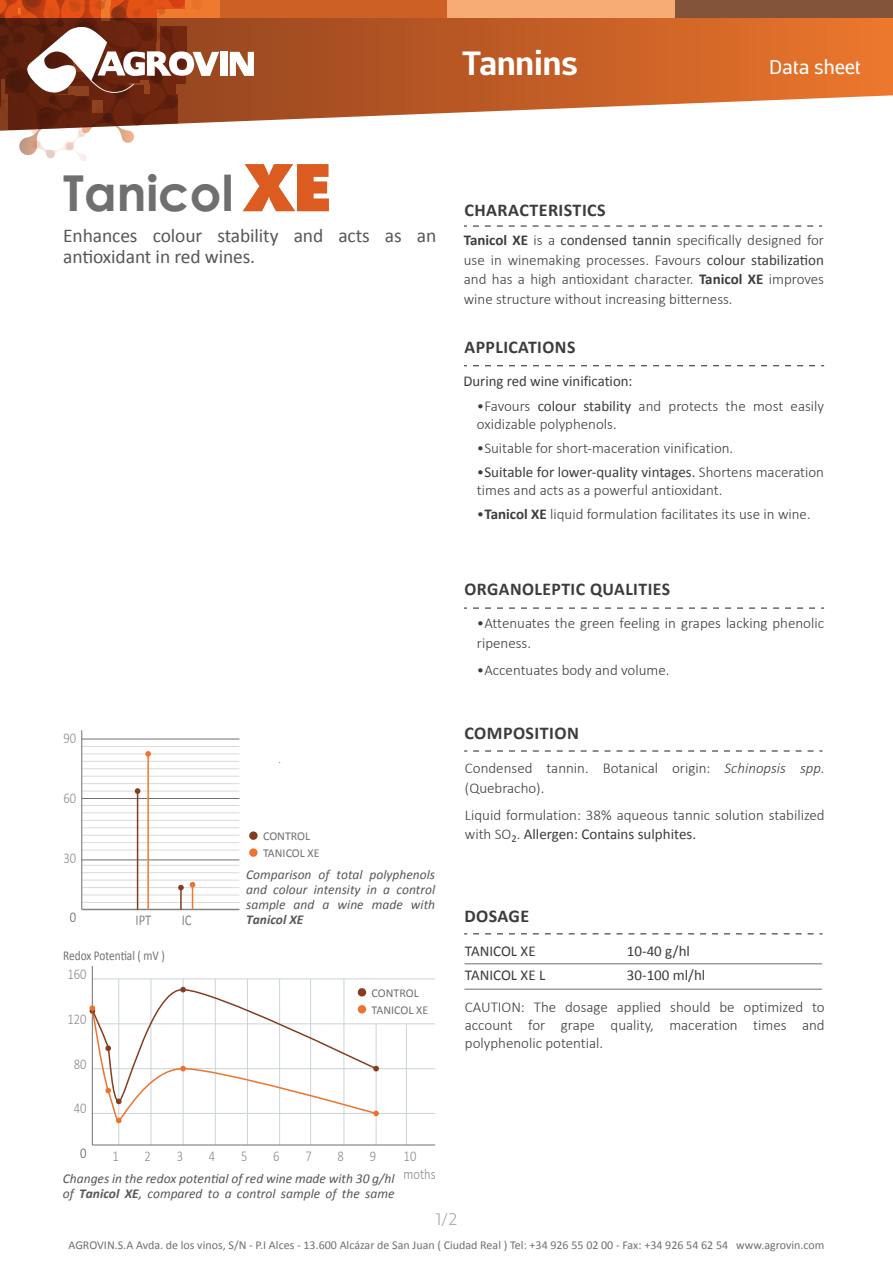
<style>
.page{position:relative;width:893px;height:1263px;background:#fff}
.page>*{position:absolute;margin:0;border:0;box-sizing:border-box;transform-origin:0 0}
.t1{font:700 49.5px "Century Gothic";color:#706f6f}
.t2{font:700 33px "Centuma";letter-spacing:-.005em;color:#fff}
.t3{font:19.5px/21px "Calibri";letter-spacing:-.005em;color:#575756}
.t4{font:19.5px "Centuma";letter-spacing:-.01em;color:#fff}
.t5{font:700 18px "Calibri";letter-spacing:.025em;color:#3c3c3b}
.t6{font:300 16.5px "Centuma";color:#9d9d9c}
.t7{font:300 15px/19.5px "Calibri";color:#3c3c3b}
.t8{font:15px "Calibri";color:#3c3c3b}
.t9{font:300 15px/18px "Calibri";color:#878787;scale:.84 1}
.t10{font:15px "Calibri";color:#878787;scale:.84 1}
.t11{font:300 15px "Calibri";color:#575756;scale:.84 1}
.t12{font:italic 13.5px/15px "Calibri";color:#575756;text-align:justify}
.t13{font:13.5px "Calibri";color:#706f6f;scale:.84 1}
.t14{font:italic 700 13.5px "Calibri";color:#575756}
.t15{font:12px/16.5px "Calibri";color:#706f6f}
.s1{font-family:"Futura BT";font-weight:900;font-size:66px;color:#db5b20}
.s2{font-weight:700}
.s3{font-weight:400}
.s4{font-style:italic}
</style>
<div class="page">
<svg style="left:219px;top:18px;width:674px;height:104px;background:#ca7242"></svg>
<div style="left:675px;top:0;width:218px;height:18px;background:#84543a"></div>
<div style="left:447px;top:0;width:228px;height:18px;background:#f7ac75"></div>
<div style="left:219px;top:0;width:228px;height:18px;background:#cd6125"></div>
<svg style="left:473px;top:226px;width:349px;height:1px"></svg>
<svg style="left:473px;top:365px;width:351px;height:1px"></svg>
<svg style="left:230px;top:52px;width:24px;height:24px"></svg>
<div style="left:220px;top:52px;width:7px;height:24px;background:#fff"></div>
<svg style="left:0;top:0;width:219px;height:161px"></svg>
<svg style="left:473px;top:608px;width:351px;height:1px"></svg>
<svg style="left:473px;top:751px;width:349px;height:1px"></svg>
<svg style="left:473px;top:933px;width:349px;height:1px"></svg>
<hr style="left:92px;top:978px;width:343px;height:1px;background:#cad4d8">
<hr style="left:92px;top:1023px;width:343px;height:1px;background:#cad4d8">
<hr style="left:92px;top:1068px;width:343px;height:1px;background:#cad4d8">
<hr style="left:92px;top:1113px;width:343px;height:1px;background:#cad4d8">
<hr style="left:92px;top:966px;width:1px;height:179px;background:#706f6f">
<hr style="left:118px;top:979px;width:1px;height:166px;background:#cad4d8">
<hr style="left:151px;top:979px;width:1px;height:166px;background:#cad4d8">
<hr style="left:183px;top:979px;width:1px;height:166px;background:#cad4d8">
<hr style="left:215px;top:979px;width:1px;height:166px;background:#cad4d8">
<hr style="left:247px;top:979px;width:1px;height:166px;background:#cad4d8">
<hr style="left:279px;top:979px;width:1px;height:166px;background:#cad4d8">
<hr style="left:310px;top:979px;width:1px;height:166px;background:#cad4d8">
<hr style="left:344px;top:979px;width:1px;height:166px;background:#cad4d8">
<hr style="left:376px;top:1024px;width:1px;height:121px;background:#cad4d8">
<hr style="left:406px;top:1024px;width:1px;height:121px;background:#cad4d8">
<div style="left:249px;top:831px;width:9px;height:9px;background:#843d1f;border-radius:50%"></div>
<div style="left:249px;top:848px;width:9px;height:9px;background:#ee732f;border-radius:50%"></div>
<hr style="left:92px;top:1144px;width:343px;height:1px;background:#706f6f">
<hr style="left:464px;top:963px;width:358px;height:1px;background:#706f6f">
<hr style="left:464px;top:989px;width:358px;height:1px;background:#706f6f">
<svg style="left:89px;top:987px;width:290px;height:136px"></svg>
<hr style="left:82px;top:739px;width:157px;height:1px;background:#706f6f">
<hr style="left:82px;top:746px;width:157px;height:1px;background:#dadada">
<hr style="left:82px;top:754px;width:157px;height:1px;background:#dadada">
<hr style="left:82px;top:761px;width:157px;height:1px;background:#dadada">
<hr style="left:82px;top:768px;width:157px;height:1px;background:#dadada">
<hr style="left:82px;top:776px;width:157px;height:1px;background:#dadada">
<hr style="left:82px;top:783px;width:157px;height:1px;background:#dadada">
<hr style="left:82px;top:791px;width:157px;height:1px;background:#dadada">
<hr style="left:82px;top:805px;width:157px;height:1px;background:#dadada">
<hr style="left:82px;top:813px;width:157px;height:1px;background:#dadada">
<hr style="left:82px;top:820px;width:157px;height:1px;background:#dadada">
<hr style="left:82px;top:827px;width:157px;height:1px;background:#dadada">
<hr style="left:82px;top:835px;width:157px;height:1px;background:#dadada">
<hr style="left:82px;top:842px;width:157px;height:1px;background:#dadada">
<hr style="left:82px;top:850px;width:157px;height:1px;background:#dadada">
<hr style="left:82px;top:865px;width:157px;height:1px;background:#dadada">
<hr style="left:82px;top:872px;width:157px;height:1px;background:#dadada">
<hr style="left:82px;top:880px;width:157px;height:1px;background:#dadada">
<hr style="left:82px;top:887px;width:157px;height:1px;background:#dadada">
<hr style="left:82px;top:895px;width:157px;height:1px;background:#dadada">
<hr style="left:82px;top:902px;width:157px;height:1px;background:#dadada">
<hr style="left:82px;top:910px;width:157px;height:1px;background:#b3b2b2">
<hr style="left:82px;top:798px;width:157px;height:1px;background:#706f6f">
<hr style="left:82px;top:859px;width:157px;height:1px;background:#706f6f">
<hr style="left:81px;top:730px;width:1px;height:179px;background:#706f6f">
<hr style="left:82px;top:909px;width:157px;height:1px;background:#706f6f">
<svg style="left:145px;top:751px;width:6px;height:6px"></svg>
<svg style="left:135px;top:788px;width:5px;height:6px"></svg>
<svg style="left:178px;top:885px;width:6px;height:5px"></svg>
<hr style="left:137px;top:791px;width:1px;height:119px;background:#843d1f">
<hr style="left:180px;top:887px;width:2px;height:23px;background:#843d1f">
<hr style="left:147px;top:754px;width:2px;height:155px;background:#ef7a2e">
<svg style="left:190px;top:882px;width:5px;height:27px"></svg>
<h2 class="t2" style="left:462px;top:40px;width:118px">Tannins</h2>
<h3 class="t4" style="left:769px;top:54px;width:93px">Data sheet</h3>
<h1 class="t1" style="left:63px;top:156px;width:270px">Tanicol <span class="s1">XE</span></h1>
<h3 class="t3" style="left:63px;top:224px;width:375px">Enhances colour stability and acts as an antioxidant in red wines.</h3>
<p class="t9" style="left:63px;top:729px;width:17px">90</p>
<p class="t9" style="left:63px;top:789px;width:17px">60</p>
<p class="t9" style="left:63px;top:849px;width:17px">30</p>
<p class="t11" style="left:70px;top:908px;width:9px">0</p>
<p class="t10" style="left:136px;top:911px;width:20px">IPT</p>
<p class="t10" style="left:182px;top:911px;width:13px">IC</p>
<p class="t13" style="left:63px;top:947px;width:123px">Redox Potential ( mV )</p>
<p class="t9" style="left:68px;top:965px;width:24px">160</p>
<p class="t9" style="left:68px;top:1010px;width:24px">120</p>
<p class="t9" style="left:74px;top:1054px;width:17px">80</p>
<p class="t15" style="left:263px;top:828px;width:58px">CONTROL<br>TANICOL XE</p>
<p class="t12" style="left:246px;top:867px;width:190px">Comparison of total polyphenols and colour intensity in a control sample and a wine made with</p>
<p class="t14" style="left:246px;top:911px;width:59px">Tanicol XE</p>
<p class="t15" style="left:372px;top:984px;width:58px">CONTROL<br>TANICOL XE</p>
<p class="t9" style="left:74px;top:1099px;width:17px">40</p>
<p class="t11" style="left:80px;top:1144px;width:9px">0</p>
<p class="t9" style="left:112px;top:1147px;width:9px">1</p>
<p class="t9" style="left:145px;top:1147px;width:9px">2</p>
<p class="t9" style="left:177px;top:1147px;width:9px">3</p>
<p class="t9" style="left:209px;top:1147px;width:9px">4</p>
<p class="t9" style="left:241px;top:1147px;width:9px">5</p>
<p class="t9" style="left:273px;top:1147px;width:9px">6</p>
<p class="t9" style="left:305px;top:1147px;width:9px">7</p>
<p class="t9" style="left:338px;top:1147px;width:9px">8</p>
<p class="t9" style="left:370px;top:1147px;width:9px">9</p>
<p class="t9" style="left:404px;top:1147px;width:40px">10 moths</p>
<p class="t12" style="left:63px;top:1170px;width:333px">Changes in the redox potential of red wine made with 30 g/hl of <span class="s2">Tanicol XE</span>, compared to a control sample of the same</p>
<p class="t5" style="left:464px;top:199px;width:143px">CHARACTERISTICS</p>
<p class="t7" style="left:464px;top:230px;width:362px;text-align:justify"><span class="s2">Tanicol XE</span> is a <span class="s3">condensed tannin</span> specifically designed for use in winemaking processes. Favours <span class="s3">colour stabilization </span>and has a high antioxidant character. <span class="s2">Tanicol XE</span> improves wine structure without increasing bitterness.</p>
<p class="t5" style="left:464px;top:336px;width:112px">APPLICATIONS</p>
<p class="t8" style="left:463px;top:371px;width:171px">During red wine vinification:</p>
<p class="t7" style="left:477px;top:397px;width:349px;line-height:18px">•Favours <span class="s3">colour stability</span> and protects the most easily oxidizable polyphenols.</p>
<p class="t7" style="left:477px;top:438px;width:258px">•Suitable for short-maceration vinification.</p>
<p class="t7" style="left:477px;top:463px;width:349px;line-height:18px">•<span class="s3">Suitable for lower-quality vintages.</span> Shortens maceration times and acts as a powerful antioxidant.</p>
<p class="t7" style="left:477px;top:504px;width:335px">•<span class="s2">Tanicol XE</span> liquid formulation facilitates its use in wine.</p>
<p class="t5" style="left:464px;top:578px;width:207px">ORGANOLEPTIC QUALITIES</p>
<p class="t7" style="left:477px;top:613px;width:349px">•Attenuates the green feeling in grapes lacking phenolic ripeness.</p>
<p class="t7" style="left:477px;top:660px;width:194px">•Accentuates body and volume.</p>
<p class="t5" style="left:464px;top:722px;width:116px">COMPOSITION</p>
<p class="t7" style="left:465px;top:758px;width:361px">Condensed tannin. Botanical origin: <span class="s4">Schinopsis spp. </span>(Quebracho).</p>
<p class="t7" style="left:465px;top:805px;width:361px">Liquid formulation: 38% aqueous tannic solution stabilized with SO<sub>2</sub>. <span class="s3">Allergen: Contains sulphites.</span></p>
<p class="t5" style="left:464px;top:905px;width:66px">DOSAGE</p>
<p class="t8" style="left:465px;top:942px;width:72px">TANICOL XE</p>
<p class="t8" style="left:627px;top:942px;width:65px">10-40 g/hl</p>
<p class="t8" style="left:465px;top:966px;width:82px">TANICOL XE L</p>
<p class="t8" style="left:627px;top:966px;width:80px">30-100 ml/hl</p>
<p class="t7" style="left:465px;top:997px;width:361px;line-height:18px;text-align:justify">CAUTION: The dosage applied should be optimized to account for grape quality, maceration times and polyphenolic potential.</p>
<p class="t6" style="left:435px;top:1207px;width:24px">1/2</p>
<p class="t15" style="left:69px;top:1236px;width:757px">AGROVIN.S.A Avda. de los vinos, S/N - P.I Alces - 13.600 Alcázar de San Juan ( Ciudad Real ) Tel: +34 926 55 02 00 - Fax: +34 926 54 62 54 www.agrovin.com</p>
</div>
